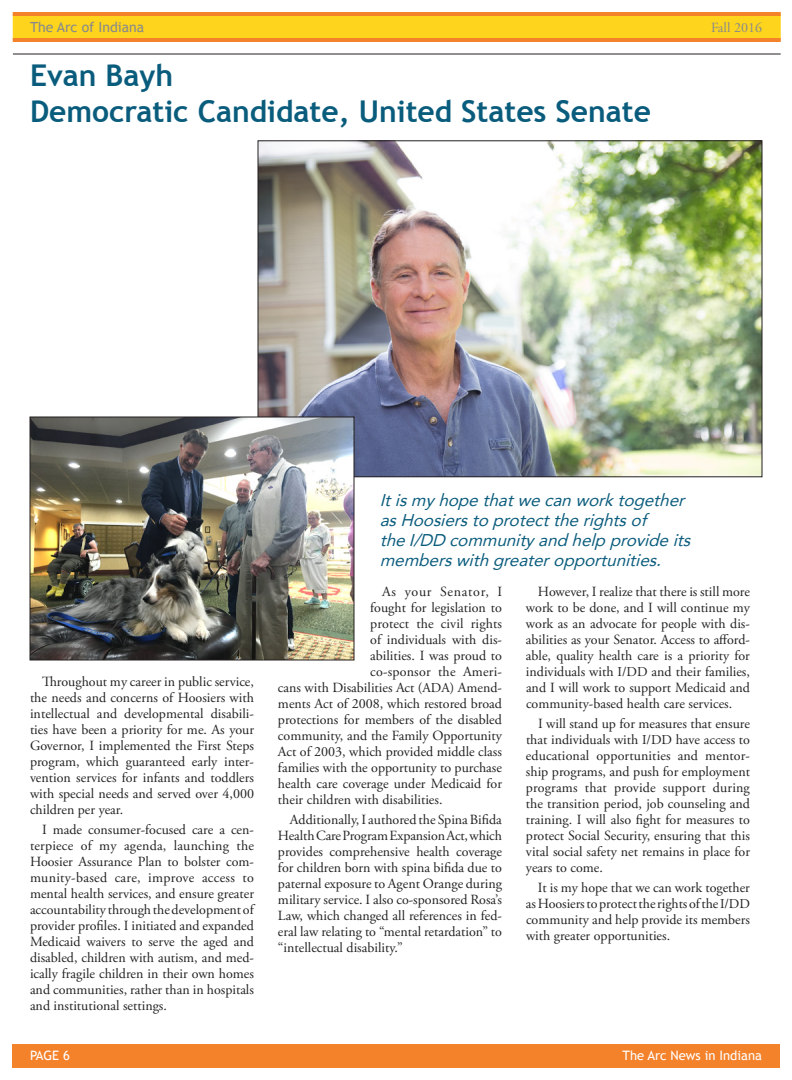
<style>
.page{position:relative;width:792px;height:1080px;background:#fff}
.page>*{position:absolute;margin:0;border:0;box-sizing:border-box;transform-origin:0 0}
.t1{font:700 30px/36px "Trebuchet MS";color:#0a5c7d}
.t2{font:italic 17px/20px "Avenir";color:#0a5c7d}
.t3{font:14px/16px "Adobe Garamond Pro";color:#222;text-align:justify}
.t4{font:14px "Trebuchet MS";color:#87898c}
.t5{font:14px "Adobe Garamond Pro";letter-spacing:.055em;color:#222}
.t6{font:14px "Adobe Garamond Pro";color:#87898c}
.t7{font:13px "Trebuchet MS";color:#fff}
.s1{font-size:13.5px}
</style>
<div class="page">
<div style="left:13px;top:14px;width:768px;height:26px;background:#fed41d"></div>
<hr style="left:13px;top:38px;width:768px;height:4px;background:#f4822b">
<hr style="left:13px;top:12px;width:768px;height:4px;background:#f4822b">
<div style="left:12px;top:1044px;width:768px;height:24px;background:#f4822b"></div>
<hr style="left:13px;top:54px;width:768px;height:1px;background:#231f20">
<img style="left:260px;top:142px;width:500px;height:333px">
<img style="left:32px;top:418px;width:320px;height:240px">
<div style="left:30px;top:416px;width:324px;height:244px;border:1px solid #231f20"></div>
<p class="t4" style="left:30px;top:19px;width:116px">The Arc of Indiana</p>
<p class="t6" style="left:711px;top:19px;width:52px">Fall 2016</p>
<h1 class="t1" style="left:30px;top:57px;width:622px">Evan Bayh<br>Democratic Candidate, United States Senate</h1>
<p class="t3" style="left:30px;top:674px;width:226px;text-indent:12px">Throughout my career in public service, the needs and concerns of Hoosiers with intellectual and developmental disabili&shy;ties have been a priority for me. As your Governor, I implemented the First Steps program, which guaranteed early inter&shy;vention services for infants and toddlers with special needs and served over 4,000 children per year.</p>
<p class="t3" style="left:30px;top:822px;width:226px;text-indent:12px">I made consumer-focused care a cen&shy;terpiece of my agenda, launching the Hoosier Assurance Plan to bolster com&shy;munity-based care, improve access to mental health services, and ensure greater accountability through the development of provider profiles. I initiated and expanded Medicaid waivers to serve the aged and disabled, children with autism, and med&shy;ically fragile children in their own homes and communities, rather than in hospitals and institutional settings.</p>
<p class="t2" style="left:380px;top:490px;width:314px">It is my hope that we can work together as Hoosiers to protect the rights of<br>the I/DD community and help provide its members with greater opportunities.</p>
<p class="t5" style="left:382px;top:584px;width:121px">As your Senator, I</p>
<p class="t3" style="left:370px;top:600px;width:133px">fought for legislation to</p>
<p class="t3" style="left:370px;top:616px;width:133px">protect the civil rights</p>
<p class="t3" style="left:370px;top:632px;width:133px">of individuals with dis-</p>
<p class="t3" style="left:370px;top:648px;width:133px">abilities. I was proud to</p>
<p class="t3" style="left:370px;top:664px;width:133px">co-sponsor the Ameri-</p>
<p class="t3" style="left:278px;top:680px;width:225px">cans with Disabilities Act (<span class="s1">ADA</span>) Amend-</p>
<p class="t3" style="left:278px;top:696px;width:226px">ments Act of 2008, which restored broad</p>
<p class="t3" style="left:278px;top:712px;width:226px">protections for members of the disabled</p>
<p class="t3" style="left:278px;top:728px;width:226px">community, and the Family Opportunity</p>
<p class="t3" style="left:278px;top:744px;width:225px">Act of 2003, which provided middle class</p>
<p class="t3" style="left:278px;top:760px;width:226px">families with the opportunity to purchase</p>
<p class="t3" style="left:278px;top:776px;width:225px">health care coverage under Medicaid for</p>
<p class="t3" style="left:278px;top:792px;width:166px">their children with disabilities.</p>
<p class="t3" style="left:278px;top:812px;width:226px;text-indent:12px">Additionally, I authored the Spina Bifida Health Care Program Expansion Act, which provides comprehensive health coverage for children born with spina bifida due to paternal exposure to Agent Orange during military service. I also co-sponsored Rosa’s Law, which changed all references in fed&shy;eral law relating to “mental retardation” to “intellectual disability.”</p>
<p class="t3" style="left:526px;top:584px;width:226px;text-indent:12px">However, I realize that there is still more work to be done, and I will continue my work as an advocate for people with dis&shy;abilities as your Senator. Access to afford&shy;able, quality health care is a priority for individuals with <span class="s1">I/DD</span> and their families, and I will work to support Medicaid and community-based health care services.</p>
<p class="t3" style="left:526px;top:716px;width:226px;text-indent:12px">I will stand up for measures that ensure that individuals with <span class="s1">I/DD</span> have access to educational opportunities and mentor&shy;ship programs, and push for employment programs that provide support during the transition period, job counseling and training. I will also fight for measures to protect Social Security, ensuring that this vital social safety net remains in place for years to come.</p>
<p class="t3" style="left:526px;top:880px;width:226px;text-indent:12px">It is my hope that we can work together as Hoosiers to protect the rights of the <span class="s1">I/DD </span>community and help provide its members with greater opportunities.</p>
<p class="t7" style="left:30px;top:1048px;width:41px">PAGE 6</p>
<p class="t7" style="left:623px;top:1048px;width:141px">The Arc News in Indiana</p>
</div>
